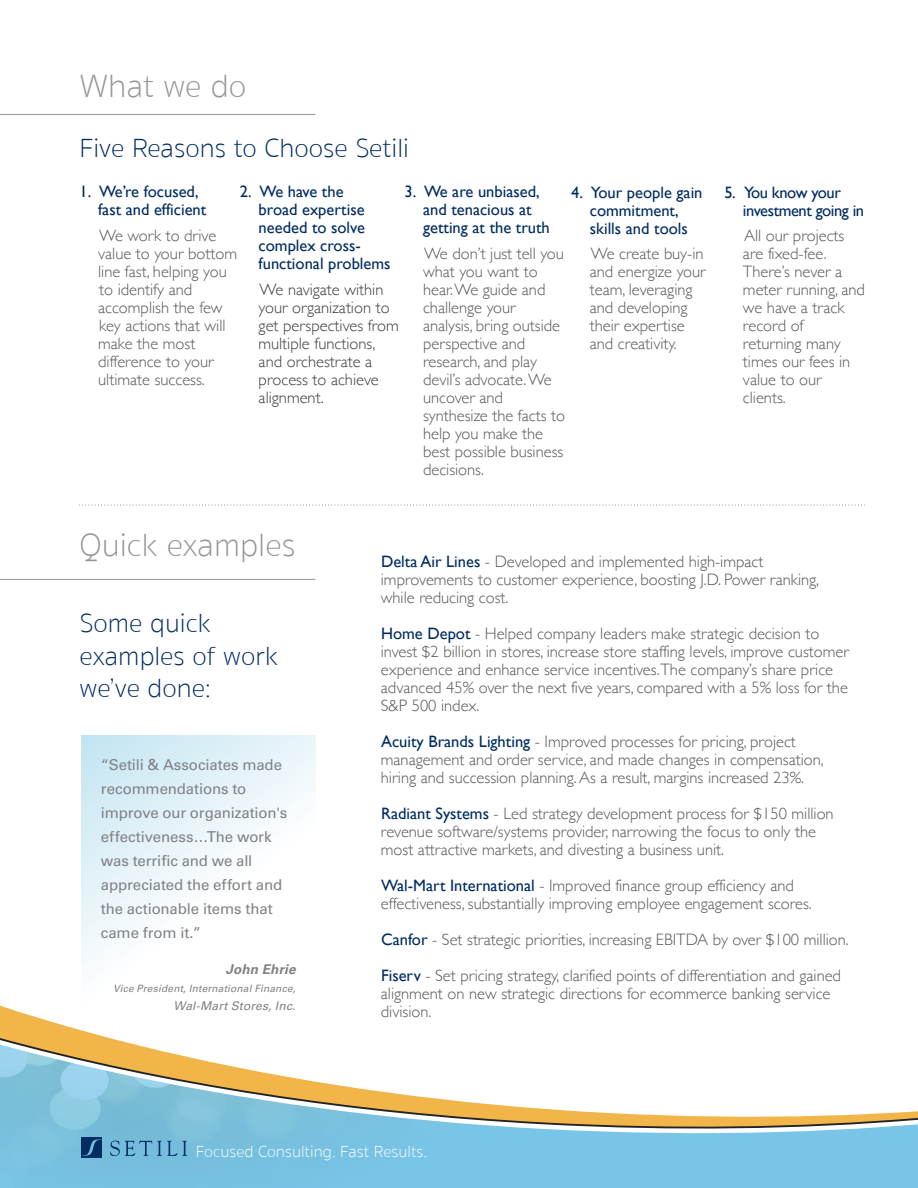
<style>
.page{position:relative;width:918px;height:1188px;background:#fff}
.page>*{position:absolute;margin:0;border:0;box-sizing:border-box;transform-origin:0 0}
.t1{font:100 33px "Sukhumvit Set";color:#939598}
.t2{font:100 27px/32.4px "Sukhumvit Set";color:#002c62}
.t3{font:300 16.5px/18px "Gill Sans";color:#57585a}
.t4{font:16.5px/18px "Gill Sans";color:#002c62}
.t5{font:300 16.5px/18px "Gill Sans";color:#3e3e3f}
.t6{font:100 16.5px "Sukhumvit Set";color:#fff}
.t7{font:16.5px/18px "Gill Sans";letter-spacing:-.025em;color:#002c62}
.t8{font:15px/24px "Univers";letter-spacing:-.01em;color:#808285}
.t9{font:italic 700 13.5px "Univers";letter-spacing:.015em;color:#808285}
.t10{font:italic 12px "Univers";letter-spacing:.015em;color:#808285}
.t11{font:italic 10.2px "Univers";letter-spacing:.02em;color:#808285}
.s1{font-weight:400;color:#002c62}
</style>
<div class="page">
<svg style="left:0;top:1140px;width:918px;height:22px;background:#74bedf"></svg>
<svg style="left:0;top:1131px;width:918px;height:9px;background:#7dc3e2"></svg>
<svg style="left:0;top:1129px;width:918px;height:2px"></svg>
<svg style="left:0;top:1005px;width:918px;height:124px"></svg>
<svg style="left:81px;top:735px;width:234px;height:290px"></svg>
<svg style="left:82px;top:504px;width:783px;height:2px"></svg>
<hr style="left:0;top:114px;width:315px;height:1px;background:#939598">
<hr style="left:0;top:579px;width:315px;height:1px;background:#939598">
<h1 class="t1" style="left:80px;top:63px;width:168px">What we do</h1>
<h2 class="t2" style="left:80px;top:132px;width:331px">Five Reasons to Choose Setili</h2>
<p class="t4" style="left:98px;top:183px;width:110px;text-indent:-19px">1. We’re focused, fast and efficient</p>
<p class="t3" style="left:98px;top:226px;width:140px">We work to drive value to your bottom line fast, helping you to identify and accomplish the few key actions that will make the most difference to your ultimate success.</p>
<p class="t4" style="left:423px;top:183px;width:128px;text-indent:-19px">3. We are unbiased, and tenacious at getting at the truth</p>
<p class="t3" style="left:423px;top:244px;width:143px">We don’t just tell you what you want to hear. We guide and challenge your analysis, bring outside perspective and research, and play devil’s advocate. We uncover and synthesize the facts to help you make the best possible business decisions.</p>
<p class="t4" style="left:259px;top:183px;width:133px;text-indent:-19px">2. We have the<br>broad expertise needed to solve complex cross&shy;functional problems</p>
<p class="t5" style="left:259px;top:280px;width:142px">We navigate within your organization to get perspectives from multiple functions, and orchestrate a process to achieve alignment.</p>
<p class="t4" style="left:571px;top:183px;width:133px;text-align:center">4. Your people gain commitment,<br>skills and tools</p>
<p class="t3" style="left:590px;top:244px;width:117px">We create buy-in and energize your team, leveraging and developing their expertise and creativity.</p>
<p class="t7" style="left:743px;top:183px;width:123px;text-indent:-19px">5. You know your investment going in</p>
<p class="t3" style="left:743px;top:226px;width:123px">All our projects are fixed-fee.<br>There’s never a meter running, and we have a track record of returning many times our fees in value to our clients.</p>
<h1 class="t1" style="left:80px;top:523px;width:218px">Quick examples</h1>
<h2 class="t2" style="left:80px;top:608px;width:200px">Some quick examples of work we’ve done:</h2>
<p class="t8" style="left:101px;top:752px;width:188px">“Setili &amp; Associates made recommendations to improve our organization's effectiveness…The work was terrific and we all appreciated the effort and the actionable items that came from it.”</p>
<p class="t9" style="left:225px;top:961px;width:72px">John Ehrie</p>
<p class="t11" style="left:113px;top:982px;width:184px">Vice President, International Finance,</p>
<p class="t10" style="left:173px;top:998px;width:124px">Wal-Mart Stores, Inc.</p>
<p class="t3" style="left:381px;top:552px;width:440px"><span class="s1">Delta Air Lines</span> - Developed and implemented high-impact improvements to customer experience, boosting J.D. Power ranking, while reducing cost.</p>
<p class="t3" style="left:381px;top:624px;width:470px"><span class="s1">Home Depot</span> - Helped company leaders make strategic decision to invest $2 billion in stores, increase store staffing levels, improve customer experience and enhance service incentives.The company’s share price advanced 45% over the next five years, compared with a 5% loss for the S&amp;P 500 index.</p>
<p class="t3" style="left:381px;top:732px;width:444px"><span class="s1">Acuity Brands Lighting</span> - Improved processes for pricing, project management and order service, and made changes in compensation, hiring and succession planning. As a result, margins increased 23%.</p>
<p class="t3" style="left:381px;top:804px;width:454px"><span class="s1">Radiant Systems</span> - Led strategy development process for $150 million revenue software/systems provider, narrowing the focus to only the most attractive markets, and divesting a business unit.</p>
<p class="t3" style="left:381px;top:876px;width:432px"><span class="s1">Wal-Mart International</span> - Improved finance group efficiency and effectiveness, substantially improving employee engagement scores.</p>
<p class="t3" style="left:381px;top:921px;width:469px;line-height:36px"><span class="s1">Canfor</span> - Set strategic priorities, increasing EBITDA by over $100 million.<br><span class="s1">Fiserv</span> - Set pricing strategy, clarified points of differentiation and gained</p>
<p class="t3" style="left:381px;top:984px;width:451px">alignment on new strategic directions for ecommerce banking service division.</p>
<p class="t6" style="left:196px;top:1140px;width:233px">Focused Consulting. Fast Results.</p>
</div>
